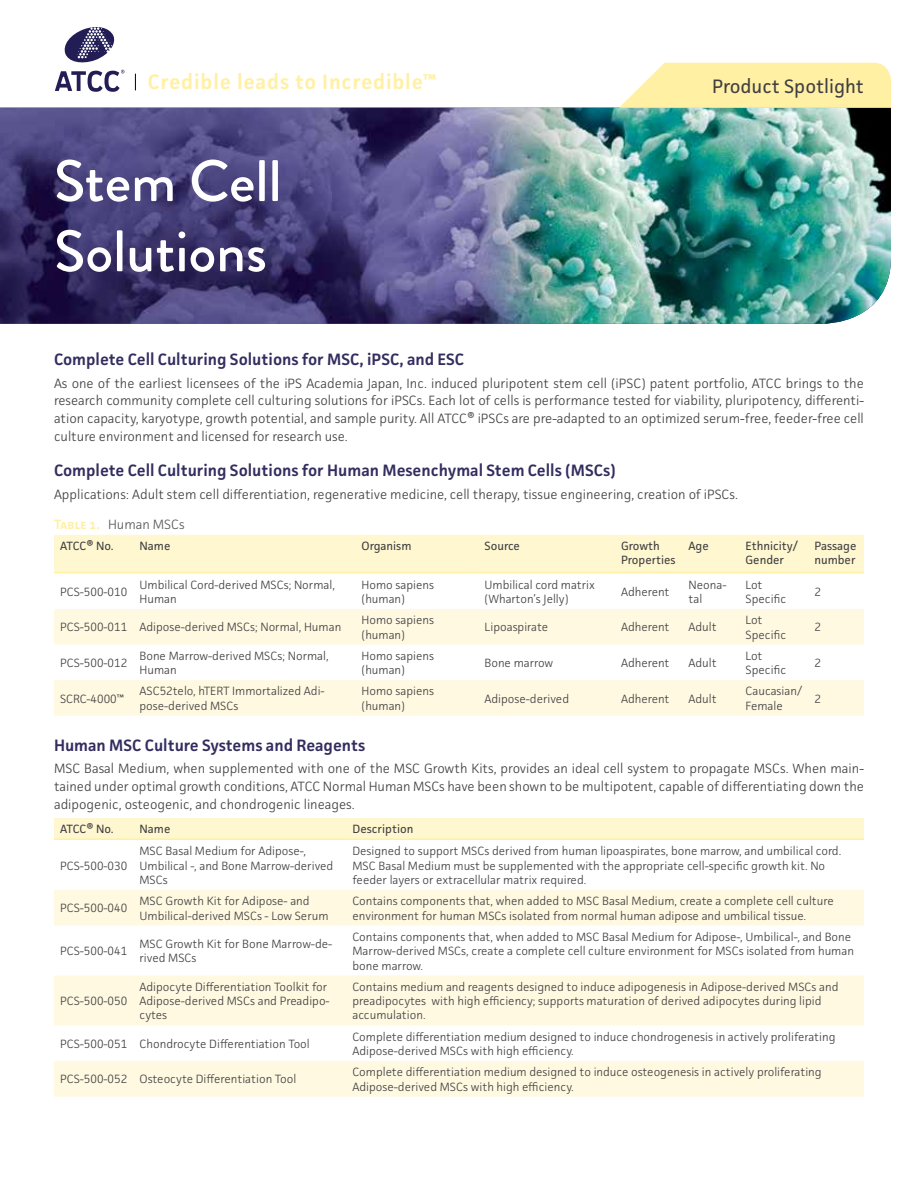
<style>
.page{position:relative;width:918px;height:1188px;background:#fff}
.page>*{position:absolute;margin:0;border:0;box-sizing:border-box;transform-origin:0 0}
.t1{font:500 58.5px/70.2px "Brandon Grotesque";color:#fff}
.t2{font:600 21px "Facit";letter-spacing:.04em;color:#fff0a4}
.t3{font:19.5px "Facit";color:#414042}
.t4{font:600 16.5px "Facit";color:#332d5f}
.t5{font:300 13.5px/18px "Facit";color:#414042;text-align:justify}
.t6{font:300 13.5px "Facit";color:#58595b}
.t7{font:300 12px/14.4px "Facit";color:#414042}
.t8{font:12px/14.4px "Facit";color:#414042}
.s1{font-weight:600;color:#fff0a4}
</style>
<div class="page">
<img style="left:0;top:108px;width:891px;height:216px">
<svg style="left:55px;top:27px;width:69px;height:65px"></svg>
<svg style="left:135px;top:74px;width:1px;height:16px"></svg>
<svg style="left:619px;top:63px;width:272px;height:45px;background:#fef0ac"></svg>
<div style="left:54px;top:535px;width:810px;height:37px;background:#fff7d0"></div>
<svg style="left:54px;top:609px;width:810px;height:107px;fill:#fff9e1"></svg>
<hr style="left:54px;top:572px;width:80px;height:1px;background:#fff0a4">
<hr style="left:134px;top:572px;width:222px;height:1px;background:#fff0a4">
<hr style="left:356px;top:572px;width:122px;height:1px;background:#fff0a4">
<hr style="left:478px;top:572px;width:137px;height:1px;background:#fff0a4">
<hr style="left:615px;top:572px;width:67px;height:1px;background:#fff0a4">
<hr style="left:682px;top:572px;width:58px;height:1px;background:#fff0a4">
<hr style="left:740px;top:572px;width:68px;height:1px;background:#fff0a4">
<hr style="left:808px;top:572px;width:56px;height:1px;background:#fff0a4">
<div style="left:54px;top:818px;width:810px;height:20px;background:#fff7d0"></div>
<svg style="left:54px;top:890px;width:810px;height:207px;fill:#fff9e1"></svg>
<hr style="left:54px;top:838px;width:80px;height:2px;background:#fff0a4">
<hr style="left:134px;top:838px;width:212px;height:2px;background:#fff0a4">
<hr style="left:346px;top:838px;width:518px;height:2px;background:#fff0a4">
<h2 class="t2" style="left:148px;top:69px;width:290px">Credible leads to Incredible™</h2>
<h3 class="t3" style="left:712px;top:74px;width:153px">Product Spotlight</h3>
<h1 class="t1" style="left:54px;top:147px;width:229px">Stem Cell<br>Solutions</h1>
<h3 class="t4" style="left:54px;top:349px;width:412px">Complete Cell Culturing Solutions for MSC, iPSC, and ESC</h3>
<p class="t5" style="left:54px;top:374px;width:812px">As one of the earliest licensees of the iPS Academia Japan, Inc. induced pluripotent stem cell (iPSC) patent portfolio, ATCC brings to the research community complete cell culturing solutions for iPSCs. Each lot of cells is performance tested for viability, pluripotency, differenti&shy;ation capacity, karyotype, growth potential, and sample purity. All ATCC® iPSCs are pre-adapted to an optimized serum-free, feeder-free cell culture environment and licensed for research use.</p>
<h3 class="t4" style="left:54px;top:460px;width:563px">Complete Cell Culturing Solutions for Human Mesenchymal Stem Cells (MSCs)</h3>
<p class="t5" style="left:54px;top:485px;width:686px">Applications: Adult stem cell differentiation, regenerative medicine, cell therapy, tissue engineering, creation of iPSCs.</p>
<p class="t6" style="left:54px;top:516px;width:132px"><span class="s1">Table 1.</span> Human MSCs</p>
<p class="t8" style="left:60px;top:538px;width:55px">ATCC® No.</p>
<p class="t8" style="left:140px;top:538px;width:32px">Name</p>
<p class="t8" style="left:362px;top:538px;width:51px">Organism</p>
<p class="t8" style="left:484px;top:538px;width:37px">Source</p>
<p class="t8" style="left:621px;top:538px;width:56px">Growth<br>Properties</p>
<p class="t8" style="left:688px;top:538px;width:22px">Age</p>
<p class="t8" style="left:746px;top:538px;width:54px">Ethnicity/<br>Gender</p>
<p class="t8" style="left:814px;top:538px;width:44px">Passage number</p>
<p class="t7" style="left:60px;top:584px;width:69px">PCS-500-010</p>
<p class="t7" style="left:140px;top:577px;width:197px">Umbilical Cord-derived MSCs; Normal,<br>Human</p>
<p class="t7" style="left:362px;top:577px;width:74px">Homo sapiens (human)</p>
<p class="t7" style="left:484px;top:577px;width:112px">Umbilical cord matrix (Wharton’s Jelly)</p>
<p class="t7" style="left:621px;top:584px;width:50px">Adherent</p>
<p class="t7" style="left:688px;top:577px;width:39px">Neona&shy;tal</p>
<p class="t7" style="left:746px;top:577px;width:42px">Lot<br>Specific</p>
<p class="t7" style="left:814px;top:584px;width:8px">2</p>
<p class="t7" style="left:60px;top:620px;width:283px">PCS-500-011 Adipose-derived MSCs; Normal, Human</p>
<p class="t7" style="left:362px;top:613px;width:74px">Homo sapiens (human)</p>
<p class="t7" style="left:484px;top:620px;width:65px">Lipoaspirate</p>
<p class="t7" style="left:621px;top:620px;width:50px">Adherent</p>
<p class="t7" style="left:688px;top:620px;width:30px">Adult</p>
<p class="t7" style="left:746px;top:613px;width:42px">Lot<br>Specific</p>
<p class="t7" style="left:814px;top:620px;width:8px">2</p>
<p class="t7" style="left:60px;top:655px;width:69px">PCS-500-012</p>
<p class="t7" style="left:140px;top:648px;width:191px">Bone Marrow-derived MSCs; Normal,<br>Human</p>
<p class="t7" style="left:362px;top:648px;width:74px">Homo sapiens (human)</p>
<p class="t7" style="left:484px;top:655px;width:70px">Bone marrow</p>
<p class="t7" style="left:621px;top:655px;width:50px">Adherent</p>
<p class="t7" style="left:688px;top:655px;width:30px">Adult</p>
<p class="t7" style="left:746px;top:648px;width:42px">Lot<br>Specific</p>
<p class="t7" style="left:814px;top:655px;width:8px">2</p>
<p class="t7" style="left:60px;top:691px;width:66px">SCRC-4000™</p>
<p class="t7" style="left:140px;top:684px;width:187px">ASC52telo, hTERT Immortalized Adi&shy;pose-derived MSCs</p>
<p class="t7" style="left:362px;top:684px;width:74px">Homo sapiens (human)</p>
<p class="t7" style="left:484px;top:691px;width:86px">Adipose-derived</p>
<p class="t7" style="left:621px;top:691px;width:50px">Adherent</p>
<p class="t7" style="left:688px;top:691px;width:30px">Adult</p>
<p class="t7" style="left:746px;top:684px;width:58px">Caucasian/<br>Female</p>
<p class="t7" style="left:814px;top:691px;width:8px">2</p>
<h3 class="t4" style="left:54px;top:735px;width:313px">Human MSC Culture Systems and Reagents</h3>
<p class="t5" style="left:54px;top:759px;width:812px">MSC Basal Medium, when supplemented with one of the MSC Growth Kits, provides an ideal cell system to propagate MSCs. When main&shy;tained under optimal growth conditions, ATCC Normal Human MSCs have been shown to be multipotent, capable of differentiating down the adipogenic, osteogenic, and chondrogenic lineages.</p>
<p class="t8" style="left:60px;top:822px;width:55px">ATCC® No.</p>
<p class="t8" style="left:140px;top:822px;width:32px">Name</p>
<p class="t8" style="left:352px;top:822px;width:62px">Description</p>
<p class="t7" style="left:60px;top:858px;width:69px">PCS-500-030</p>
<p class="t7" style="left:140px;top:844px;width:195px">MSC Basal Medium for Adipose-,<br>Umbilical -, and Bone Marrow-derived<br>MSCs</p>
<p class="t7" style="left:352px;top:844px;width:490px">Designed to support MSCs derived from human lipoaspirates, bone marrow, and umbilical cord.<br>MSC Basal Medium must be supplemented with the appropriate cell-specific growth kit. No feeder layers or extracellular matrix required.</p>
<p class="t7" style="left:60px;top:901px;width:69px">PCS-500-040</p>
<p class="t7" style="left:140px;top:894px;width:191px">MSC Growth Kit for Adipose- and<br>Umbilical-derived MSCs - Low Serum</p>
<p class="t7" style="left:352px;top:894px;width:483px">Contains components that, when added to MSC Basal Medium, create a complete cell culture environment for human MSCs isolated from normal human adipose and umbilical tissue.</p>
<p class="t7" style="left:60px;top:944px;width:69px">PCS-500-041</p>
<p class="t7" style="left:140px;top:936px;width:194px">MSC Growth Kit for Bone Marrow-de&shy;rived MSCs</p>
<p class="t7" style="left:352px;top:929px;width:503px">Contains components that, when added to MSC Basal Medium for Adipose-, Umbilical-, and Bone<br>Marrow-derived MSCs, create a complete cell culture environment for MSCs isolated from human bone marrow.</p>
<p class="t7" style="left:60px;top:993px;width:69px">PCS-500-050</p>
<p class="t7" style="left:140px;top:979px;width:192px">Adipocyte Differentiation Toolkit for<br>Adipose-derived MSCs and Preadipo&shy;cytes</p>
<p class="t7" style="left:352px;top:979px;width:487px">Contains medium and reagents designed to induce adipogenesis in Adipose-derived MSCs and preadipocytes with high efficiency; supports maturation of derived adipocytes during lipid accumulation.</p>
<p class="t7" style="left:60px;top:1036px;width:251px">PCS-500-051 Chondrocyte Differentiation Tool</p>
<p class="t7" style="left:352px;top:1029px;width:484px">Complete differentiation medium designed to induce chondrogenesis in actively proliferating<br>Adipose-derived MSCs with high efficiency.</p>
<p class="t7" style="left:60px;top:1072px;width:238px">PCS-500-052 Osteocyte Differentiation Tool</p>
<p class="t7" style="left:352px;top:1065px;width:471px">Complete differentiation medium designed to induce osteogenesis in actively proliferating<br>Adipose-derived MSCs with high efficiency.</p>
</div>
